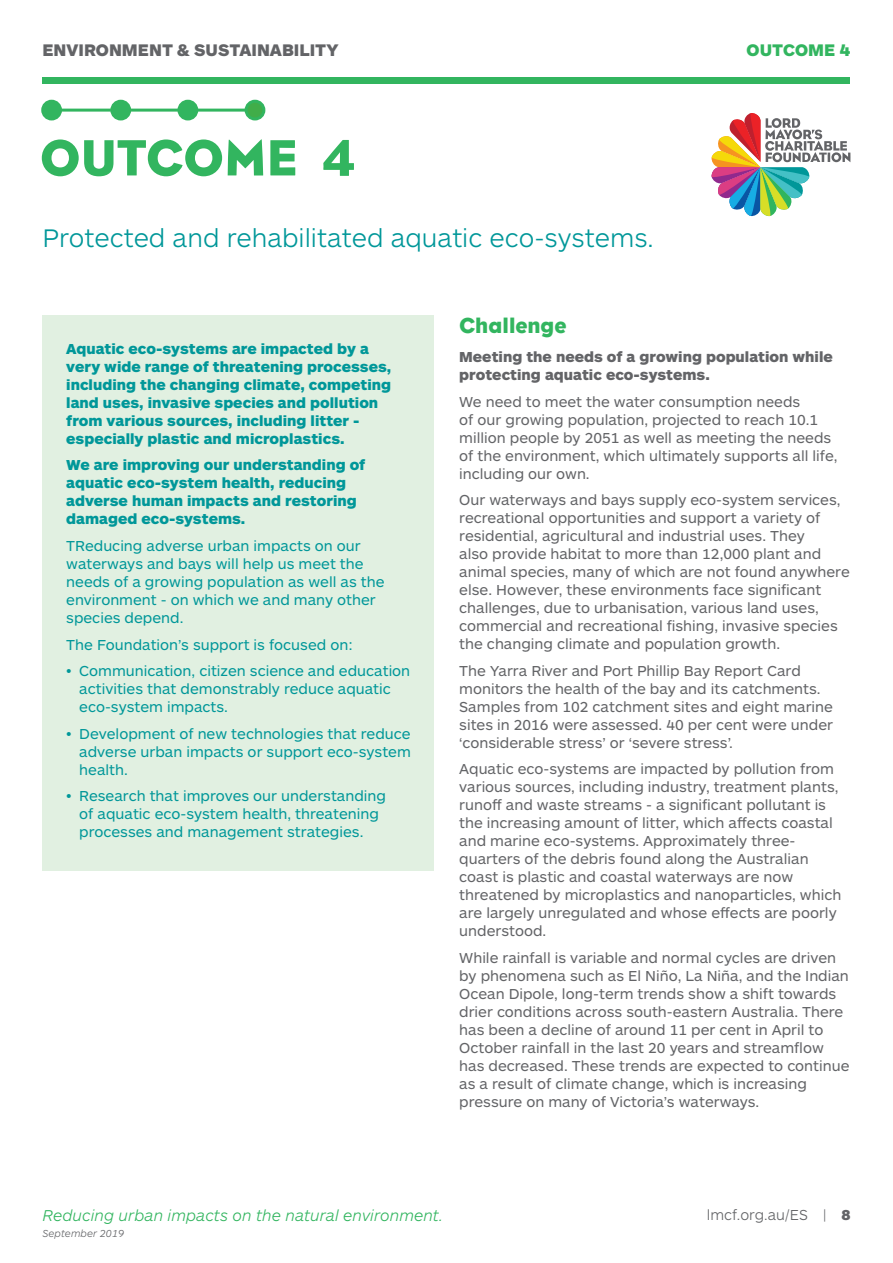
<style>
.page{position:relative;width:893px;height:1263px;background:#fff}
.page>*{position:absolute;margin:0;border:0;box-sizing:border-box;transform-origin:0 0}
.t1{font:51.9px "Eagle";color:#32b55f}
.t2{font:300 26.4px "ARS Maquette Pro";color:#009799}
.t3{font:22.35px "Eagle";color:#32b55f}
.t4{font:900 17.4px "ARS Maquette Pro";color:#636467}
.t5{font:900 17.4px "ARS Maquette Pro";color:#32b55f}
.t6{font:italic 300 16.35px "ARS Maquette Pro";color:#32b55f}
.t7{font:15px/18px "ARS Maquette Pro";color:#636467}
.t8{font:15px/18px "ARS Maquette Pro";color:#009799}
.t9{font:900 15px/18px "ARS Maquette Pro";color:#009799}
.t10{font:900 15px/18px "ARS Maquette Pro";color:#636467}
.t11{font:300 15px "ARS Maquette Pro";color:#636467}
.t12{font:italic 300 10.5px "ARS Maquette Pro";color:#636467}
.s1{font-weight:900}
</style>
<div class="page">
<svg style="left:711px;top:113px;width:139px;height:103px"></svg>
<div style="left:43px;top:101px;width:17px;height:18px;background:#32b55f;border-radius:50%"></div>
<div style="left:41px;top:100px;width:21px;height:20px;border:3px solid #32b55f;border-radius:50%"></div>
<div style="left:112px;top:101px;width:18px;height:18px;background:#32b55f;border-radius:50%"></div>
<div style="left:110px;top:100px;width:21px;height:20px;border:3px solid #32b55f;border-radius:50%"></div>
<div style="left:179px;top:101px;width:18px;height:18px;background:#32b55f;border-radius:50%"></div>
<div style="left:177px;top:100px;width:21px;height:20px;border:3px solid #32b55f;border-radius:50%"></div>
<div style="left:246px;top:101px;width:18px;height:18px;background:#41ad49;border-radius:50%"></div>
<div style="left:245px;top:100px;width:20px;height:20px;border:3px solid #32b55f;border-radius:50%"></div>
<hr style="left:61px;top:109px;width:50px;height:3px;background:#32b55f">
<hr style="left:128px;top:109px;width:50px;height:3px;background:#32b55f">
<hr style="left:195px;top:109px;width:50px;height:3px;background:#32b55f">
<div style="left:43px;top:77px;width:807px;height:7px;background:#32b55f"></div>
<div style="left:43px;top:315px;width:391px;height:555px;background:#e1f0e1"></div>
<p class="t4" style="left:43px;top:39px;width:297px">ENVIRONMENT &amp; SUSTAINABILITY</p>
<h1 class="t1" style="left:40px;top:126px;width:316px">OUTCOME 4</h1>
<h2 class="t2" style="left:43px;top:221px;width:613px">Protected and rehabilitated aquatic eco-systems.</h2>
<p class="t5" style="left:747px;top:39px;width:105px">OUTCOME 4</p>
<p class="t9" style="left:66px;top:339px;width:327px">Aquatic eco-systems are impacted by a very wide range of threatening processes, including the changing climate, competing land uses, invasive species and pollution from various sources, including litter - especially plastic and microplastics.</p>
<p class="t9" style="left:66px;top:455px;width:301px">We are improving our understanding of aquatic eco-system health, reducing adverse human impacts and restoring damaged eco-systems.</p>
<p class="t8" style="left:66px;top:536px;width:320px">TReducing adverse urban impacts on our waterways and bays will help us meet the needs of a growing population as well as the environment - on which we and many other species depend.</p>
<p class="t8" style="left:66px;top:634px;width:288px">The Foundation’s support is focused on:</p>
<p class="t8" style="left:79px;top:661px;width:332px;text-indent:-13px">• Communication, citizen science and education activities that demonstrably reduce aquatic eco-system impacts.</p>
<p class="t8" style="left:79px;top:724px;width:333px;text-align:justify;text-indent:-13px">• Development of new technologies that reduce adverse urban impacts or support eco-system health.</p>
<p class="t8" style="left:79px;top:786px;width:308px;text-indent:-13px">• Research that improves our understanding of aquatic eco-system health, threatening processes and management strategies.</p>
<h3 class="t3" style="left:459px;top:311px;width:109px">Challenge</h3>
<p class="t10" style="left:459px;top:347px;width:375px">Meeting the needs of a growing population while protecting aquatic eco-systems.</p>
<p class="t7" style="left:459px;top:392px;width:380px">We need to meet the water consumption needs<br>of our growing population, projected to reach 10.1 million people by 2051 as well as meeting the needs of the environment, which ultimately supports all life, including our own.</p>
<p class="t7" style="left:459px;top:490px;width:392px">Our waterways and bays supply eco-system services, recreational opportunities and support a variety of residential, agricultural and industrial uses. They<br>also provide habitat to more than 12,000 plant and animal species, many of which are not found anywhere else. However, these environments face significant challenges, due to urbanisation, various land uses, commercial and recreational fishing, invasive species the changing climate and population growth.</p>
<p class="t7" style="left:459px;top:661px;width:375px">The Yarra River and Port Phillip Bay Report Card monitors the health of the bay and its catchments.<br>Samples from 102 catchment sites and eight marine sites in 2016 were assessed. 40 per cent were under ‘considerable stress’ or ‘severe stress’.</p>
<p class="t7" style="left:459px;top:759px;width:384px">Aquatic eco-systems are impacted by pollution from various sources, including industry, treatment plants, runoff and waste streams - a significant pollutant is the increasing amount of litter, which affects coastal and marine eco-systems. Approximately three&shy;quarters of the debris found along the Australian coast is plastic and coastal waterways are now threatened by microplastics and nanoparticles, which are largely unregulated and whose effects are poorly understood.</p>
<p class="t7" style="left:459px;top:948px;width:392px">While rainfall is variable and normal cycles are driven by phenomena such as El Niño, La Niña, and the Indian Ocean Dipole, long-term trends show a shift towards drier conditions across south-eastern Australia. There has been a decline of around 11 per cent in April to October rainfall in the last 20 years and streamflow has decreased. These trends are expected to continue as a result of climate change, which is increasing pressure on many of Victoria’s waterways.</p>
<p class="t6" style="left:43px;top:1204px;width:402px">Reducing urban impacts on the natural environment.</p>
<p class="t12" style="left:43px;top:1226px;width:83px">September 2019</p>
<p class="t11" style="left:707px;top:1206px;width:145px">lmcf.org.au/ES | <span class="s1">8</span></p>
</div>
